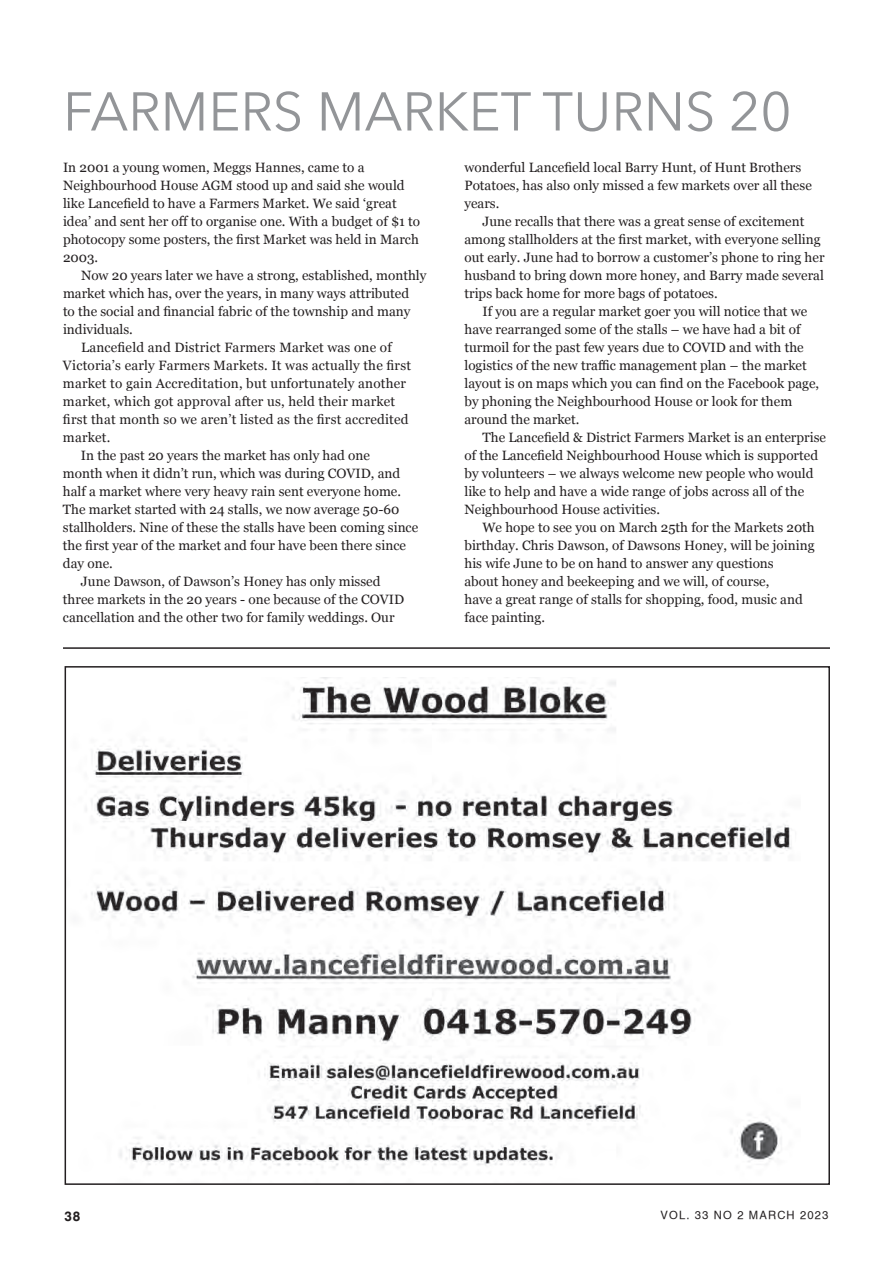
<style>
.page{position:relative;width:893px;height:1263px;background:#fff}
.page>*{position:absolute;margin:0;border:0;box-sizing:border-box;transform-origin:0 0}
.t1{font:54px "Avenir Next";color:#939598}
.t2{font:13.5px/18px "Georgia";color:#231f20}
.t3{font:700 13.5px "Helvetica Textbook LT";color:#231f20}
.t4{font:11.25px "Helvetica Textbook LT";letter-spacing:.1em;color:#231f20}
</style>
<div class="page">
<img style="left:86px;top:677px;width:706px;height:492px">
<hr style="left:63px;top:647px;width:767px;height:2px;background:#231f20">
<h1 class="t1" style="left:63px;top:66px;width:730px">FARMERS MARKET TURNS 20</h1>
<p class="t2" style="left:63px;top:158px;width:359px">In 2001 a young women, Meggs Hannes, came to a Neighbourhood House AGM stood up and said she would like Lancefield to have a Farmers Market. We said ‘great idea’ and sent her off to organise one. With a budget of $1 to photocopy some posters, the first Market was held in March 2003.</p>
<p class="t2" style="left:81px;top:266px;width:347px">Now 20 years later we have a strong, established, monthly</p>
<p class="t2" style="left:63px;top:284px;width:348px">market which has, over the years, in many ways attributed</p>
<p class="t2" style="left:63px;top:302px;width:349px">to the social and financial fabric of the township and many</p>
<p class="t2" style="left:63px;top:320px;width:71px">individuals.</p>
<p class="t2" style="left:81px;top:338px;width:312px">Lancefield and District Farmers Market was one of</p>
<p class="t2" style="left:63px;top:356px;width:350px">Victoria’s early Farmers Markets. It was actually the first</p>
<p class="t2" style="left:63px;top:374px;width:345px">market to gain Accreditation, but unfortunately another</p>
<p class="t2" style="left:63px;top:392px;width:334px">market, which got approval after us, held their market</p>
<p class="t2" style="left:63px;top:410px;width:347px">first that month so we aren’t listed as the first accredited</p>
<p class="t2" style="left:63px;top:428px;width:49px">market.</p>
<p class="t2" style="left:81px;top:446px;width:291px">In the past 20 years the market has only had one</p>
<p class="t2" style="left:63px;top:464px;width:339px">month when it didn’t run, which was during COVID, and</p>
<p class="t2" style="left:63px;top:482px;width:340px">half a market where very heavy rain sent everyone home.</p>
<p class="t2" style="left:63px;top:500px;width:338px">The market started with 24 stalls, we now average 50-60</p>
<p class="t2" style="left:63px;top:518px;width:357px">stallholders. Nine of these the stalls have been coming since</p>
<p class="t2" style="left:63px;top:536px;width:345px">the first year of the market and four have been there since</p>
<p class="t2" style="left:63px;top:554px;width:51px">day one.</p>
<p class="t2" style="left:81px;top:572px;width:301px">June Dawson, of Dawson’s Honey has only missed</p>
<p class="t2" style="left:63px;top:590px;width:343px">three markets in the 20 years - one because of the COVID</p>
<p class="t2" style="left:63px;top:608px;width:333px">cancellation and the other two for family weddings. Our</p>
<p class="t2" style="left:464px;top:158px;width:349px">wonderful Lancefield local Barry Hunt, of Hunt Brothers<br>Potatoes, has also only missed a few markets over all these years.</p>
<p class="t2" style="left:464px;top:212px;width:362px;text-indent:18px">June recalls that there was a great sense of excitement among stallholders at the first market, with everyone selling out early. June had to borrow a customer’s phone to ring her husband to bring down more honey, and Barry made several trips back home for more bags of potatoes.</p>
<p class="t2" style="left:464px;top:302px;width:356px;text-indent:18px">If you are a regular market goer you will notice that we have rearranged some of the stalls – we have had a bit of turmoil for the past few years due to COVID and with the logistics of the new traffic management plan – the market layout is on maps which you can find on the Facebook page, by phoning the Neighbourhood House or look for them around the market.</p>
<p class="t2" style="left:464px;top:428px;width:363px;text-indent:18px">The Lancefield &amp; District Farmers Market is an enterprise of the Lancefield Neighbourhood House which is supported by volunteers – we always welcome new people who would like to help and have a wide range of jobs across all of the Neighbourhood House activities.</p>
<p class="t2" style="left:464px;top:518px;width:352px;text-indent:18px">We hope to see you on March 25th for the Markets 20th birthday. Chris Dawson, of Dawsons Honey, will be joining his wife June to be on hand to answer any questions<br>about honey and beekeeping and we will, of course,<br>have a great range of stalls for shopping, food, music and face painting.</p>
<p class="t3" style="left:64px;top:1208px;width:17px">38</p>
<p class="t4" style="left:660px;top:1208px;width:169px">VOL. 33 NO 2 MARCH 2023</p>
</div>
